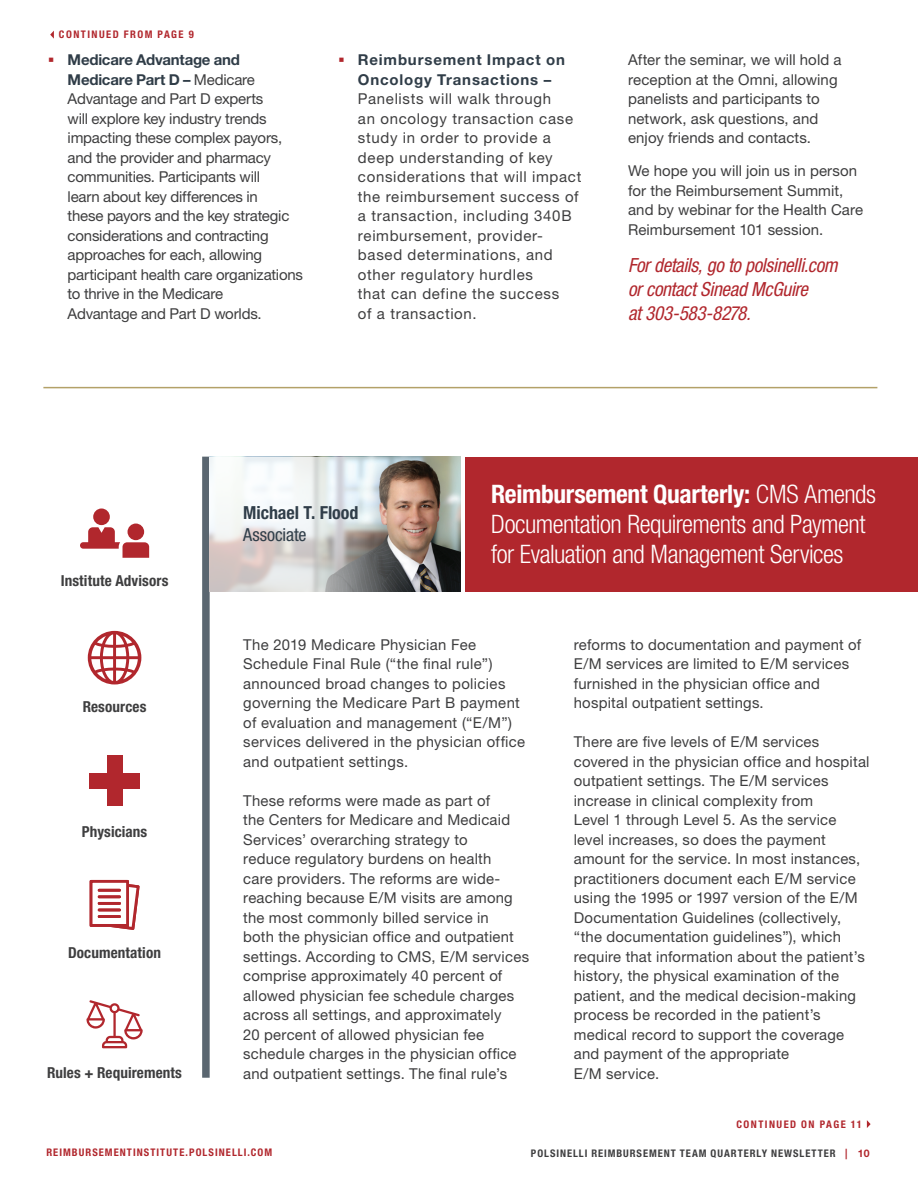
<style>
.page{position:relative;width:918px;height:1188px;background:#fff}
.page>*{position:absolute;margin:0;border:0;box-sizing:border-box;transform-origin:0 0}
.t1{font:300 condensed 25.5px/30px "Helvetica Neue LT Std";letter-spacing:-.02em;color:#fff}
.t2{font:italic condensed 19.5px/24px "Helvetica Neue LT Std";letter-spacing:-.015em;color:#b1272d}
.t3{font:700 condensed 18px "Helvetica Neue LT Std";color:#303e49}
.t4{font:condensed 18px "Helvetica Neue LT Std";letter-spacing:-.005em;color:#303e49}
.t5{font:700 condensed 15.15px "Helvetica Neue LT Std";letter-spacing:.005em;color:#3e3e3f}
.t6{font:15px/19.5px "Helvetica Neue LT Std";letter-spacing:.015em;color:#3e3e3f}
.t7{font:15px/19.5px "Helvetica Neue LT Std";letter-spacing:-.015em;color:#3e3e3f}
.t8{font:15px/19.5px "Helvetica Neue LT Std";letter-spacing:.045em;color:#3e3e3f}
.t9{font:700 15px/19.5px "Helvetica Neue LT Std";letter-spacing:.055em;color:#303d48}
.t10{font:700 condensed 10.5px "Helvetica Neue LT Std";letter-spacing:.09em;color:#3e3e3f}
.t11{font:700 condensed 10.5px "Helvetica Neue LT Std";letter-spacing:.105em;color:#b1272d}
.t12{font:700 condensed 10.5px "Helvetica Neue LT Std";letter-spacing:.14em;color:#b1272d}
.s1{font-weight:700;color:#303d48}
.s2{font-weight:700}
.s3{font-stretch:normal;color:#b1272d}
</style>
<div class="page">
<div style="left:466px;top:457px;width:452px;height:135px;background:#b1272d"></div>
<div style="left:202px;top:457px;width:8px;height:621px;background:#5a6670"></div>
<hr style="left:43px;top:387px;width:834px;height:1px;background:#b3a168">
<img style="left:412px;top:457px;width:49px;height:135px">
<svg style="left:210px;top:457px;width:202px;height:135px"></svg>
<svg style="left:50px;top:31px;width:4px;height:8px"></svg>
<div style="left:107px;top:756px;width:15px;height:50px;background:#b1272d"></div>
<div style="left:89px;top:773px;width:51px;height:15px;background:#b1272d"></div>
<div style="left:93px;top:508px;width:17px;height:17px;background:#b1272d;border-radius:50%"></div>
<svg style="left:80px;top:527px;width:69px;height:31px"></svg>
<div style="left:128px;top:524px;width:16px;height:16px;background:#b1272d;border-radius:50%"></div>
<svg style="left:88px;top:631px;width:53px;height:53px"></svg>
<svg style="left:89px;top:879px;width:51px;height:51px"></svg>
<svg style="left:86px;top:1000px;width:57px;height:48px"></svg>
<svg style="left:867px;top:1120px;width:4px;height:8px"></svg>
<p class="t12" style="left:59px;top:28px;width:136px">CONTINUED FROM PAGE 9</p>
<p class="t7" style="left:68px;top:50px;width:237px"><span class="s1">Medicare Advantage and<br>Medicare Part D –</span> Medicare<br>Advantage and Part D experts<br>will explore key industry trends impacting these complex payors, and the provider and pharmacy communities. Participants will<br>learn about key differences in<br>these payors and the key strategic considerations and contracting approaches for each, allowing participant health care organizations to thrive in the Medicare<br>Advantage and Part D worlds.</p>
<p class="t9" style="left:358px;top:50px;width:208px">Reimbursement Impact on<br>Oncology Transactions –</p>
<p class="t8" style="left:358px;top:89px;width:225px">Panelists will walk through<br>an oncology transaction case study in order to provide a deep understanding of key considerations that will impact the reimbursement success of a transaction, including 340B reimbursement, provider&shy;based determinations, and other regulatory hurdles<br>that can define the success<br>of a transaction.</p>
<p class="t6" style="left:628px;top:50px;width:215px">After the seminar, we will hold a reception at the Omni, allowing panelists and participants to network, ask questions, and enjoy friends and contacts.</p>
<p class="t6" style="left:628px;top:161px;width:237px">We hope you will join us in person for the Reimbursement Summit, and by webinar for the Health Care<br>Reimbursement 101 session.</p>
<h2 class="t2" style="left:628px;top:254px;width:211px">For details, go to polsinelli.com or contact Sinead McGuire<br>at 303-583-8278.</h2>
<p class="t5" style="left:61px;top:572px;width:109px">Institute Advisors</p>
<p class="t5" style="left:83px;top:697px;width:65px">Resources</p>
<p class="t5" style="left:82px;top:823px;width:67px">Physicians</p>
<p class="t5" style="left:68px;top:943px;width:94px">Documentation</p>
<p class="t5" style="left:47px;top:1064px;width:136px">Rules + Requirements</p>
<p class="t3" style="left:243px;top:502px;width:117px">Michael T. Flood</p>
<p class="t4" style="left:243px;top:524px;width:65px">Associate</p>
<h1 class="t1" style="left:491px;top:479px;width:386px"><span class="s2">Reimbursement Quarterly:</span> CMS Amends<br>Documentation Requirements and Payment for Evaluation and Management Services</h1>
<p class="t6" style="left:243px;top:634px;width:283px">The 2019 Medicare Physician Fee Schedule Final Rule (“the final rule”) announced broad changes to policies governing the Medicare Part B payment of evaluation and management (“E/M”) services delivered in the physician office and outpatient settings.</p>
<p class="t6" style="left:243px;top:790px;width:287px">These reforms were made as part of<br>the Centers for Medicare and Medicaid Services’ overarching strategy to<br>reduce regulatory burdens on health<br>care providers. The reforms are wide&shy;reaching because E/M visits are among the most commonly billed service in<br>both the physician office and outpatient settings. According to CMS, E/M services comprise approximately 40 percent of allowed physician fee schedule charges across all settings, and approximately<br>20 percent of allowed physician fee schedule charges in the physician office and outpatient settings. The final rule’s</p>
<p class="t6" style="left:574px;top:634px;width:289px">reforms to documentation and payment of E/M services are limited to E/M services furnished in the physician office and hospital outpatient settings.</p>
<p class="t6" style="left:574px;top:732px;width:297px">There are five levels of E/M services covered in the physician office and hospital outpatient settings. The E/M services increase in clinical complexity from<br>Level 1 through Level 5. As the service level increases, so does the payment amount for the service. In most instances, practitioners document each E/M service using the 1995 or 1997 version of the E/M Documentation Guidelines (collectively, “the documentation guidelines”), which require that information about the patient’s history, the physical examination of the patient, and the medical decision-making process be recorded in the patient’s medical record to support the coverage and payment of the appropriate<br>E/M service.</p>
<p class="t12" style="left:736px;top:1118px;width:127px">CONTINUED ON PAGE 11</p>
<p class="t11" style="left:46px;top:1146px;width:227px">REIMBURSEMENTINSTITUTE.POLSINELLI.COM</p>
<p class="t10" style="left:531px;top:1147px;width:340px">POLSINELLI REIMBURSEMENT TEAM QUARTERLY NEWSLETTER <span class="s3">| 10</span></p>
</div>
